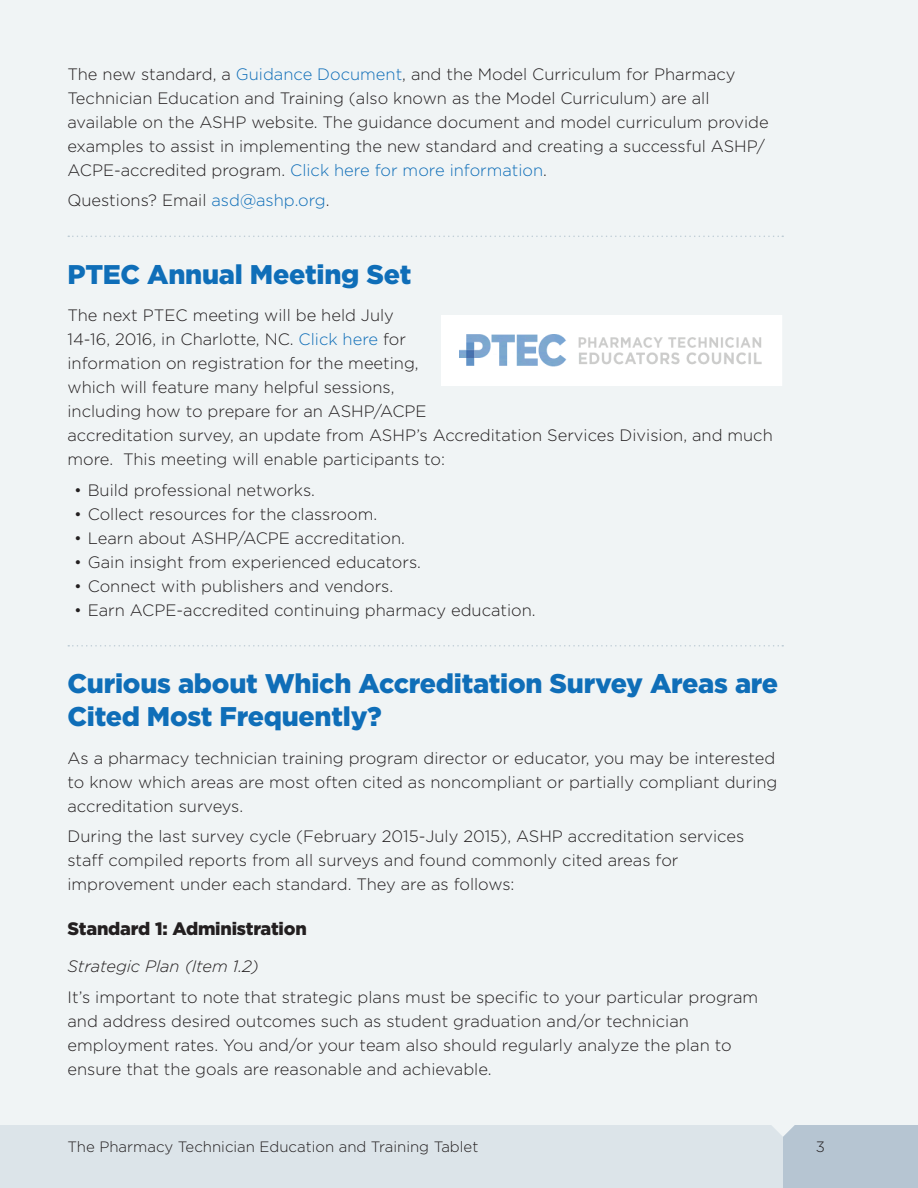
<style>
.page{position:relative;width:918px;height:1188px;background:#f0f4f5}
.page>*{position:absolute;margin:0;border:0;box-sizing:border-box;transform-origin:0 0}
.t1{font:900 27px/33px "Gotham";letter-spacing:-.01em;color:#0f6eb8}
.t2{font:900 18px "Gotham";letter-spacing:-.01em;color:#231f20}
.t3{font:300 16.5px/24px "Gotham";color:#231f20}
.t4{font:italic 300 16.5px "Gotham";color:#231f20}
.t5{font:300 15px "Gotham";color:#231f20}
.s1{color:#0f6eb8}
</style>
<div class="page">
<div style="left:0;top:1125px;width:918px;height:63px;background:#dce4e9"></div>
<div style="left:783px;top:1125px;width:135px;height:63px;background:#b6c5d2"></div>
<svg style="left:772px;top:1125px;width:23px;height:12px"></svg>
<svg style="left:68px;top:236px;width:715px;height:1px"></svg>
<svg style="left:68px;top:645px;width:715px;height:2px"></svg>
<div style="left:444px;top:318px;width:335px;height:65px;background:#fff"></div>
<img style="left:459px;top:335px;width:303px;height:31px">
<div style="left:441px;top:315px;width:341px;height:71px;border:6px solid #fff"></div>
<p class="t3" style="left:68px;top:61px;width:703px">The new standard, a <span class="s1">Guidance Document</span>, and the Model Curriculum for Pharmacy Technician Education and Training (also known as the Model Curriculum) are all available on the ASHP website. The guidance document and model curriculum provide examples to assist in implementing the new standard and creating a successful ASHP/ ACPE-accredited program. <span class="s1">Click here for more information</span>.</p>
<p class="t3" style="left:68px;top:188px;width:264px">Questions? Email <span class="s1">asd@ashp.org</span>.</p>
<h1 class="t1" style="left:68px;top:257px;width:345px">PTEC Annual Meeting Set</h1>
<p class="t3" style="left:68px;top:303px;width:707px">The next PTEC meeting will be held July<br>14-16, 2016, in Charlotte, NC. <span class="s1">Click here</span> for<br>information on registration for the meeting,<br>which will feature many helpful sessions,<br>including how to prepare for an ASHP/ACPE<br>accreditation survey, an update from ASHP’s Accreditation Services Division, and much more. This meeting will enable participants to:</p>
<p class="t3" style="left:74px;top:478px;width:242px">• Build professional networks.</p>
<p class="t3" style="left:74px;top:502px;width:304px">• Collect resources for the classroom.</p>
<p class="t3" style="left:74px;top:526px;width:332px">• Learn about ASHP/ACPE accreditation.</p>
<p class="t3" style="left:74px;top:550px;width:348px">• Gain insight from experienced educators.</p>
<p class="t3" style="left:74px;top:574px;width:321px">• Connect with publishers and vendors.</p>
<p class="t3" style="left:74px;top:598px;width:463px">• Earn ACPE-accredited continuing pharmacy education.</p>
<h1 class="t1" style="left:68px;top:666px;width:712px">Curious about Which Accreditation Survey Areas are<br>Cited Most Frequently?</h1>
<p class="t3" style="left:68px;top:745px;width:711px">As a pharmacy technician training program director or educator, you may be interested to know which areas are most often cited as noncompliant or partially compliant during accreditation surveys.</p>
<p class="t3" style="left:68px;top:824px;width:678px">During the last survey cycle (February 2015-July 2015), ASHP accreditation services staff compiled reports from all surveys and found commonly cited areas for improvement under each standard. They are as follows:</p>
<p class="t2" style="left:68px;top:918px;width:241px">Standard 1: Administration</p>
<p class="t4" style="left:68px;top:957px;width:193px">Strategic Plan (Item 1.2)</p>
<p class="t3" style="left:68px;top:985px;width:692px">It’s important to note that strategic plans must be specific to your particular program and address desired outcomes such as student graduation and/or technician employment rates. You and/or your team also should regularly analyze the plan to ensure that the goals are reasonable and achievable.</p>
<p class="t5" style="left:68px;top:1139px;width:412px">The Pharmacy Technician Education and Training Tablet</p>
<p class="t5" style="left:816px;top:1139px;width:11px">3</p>
</div>
